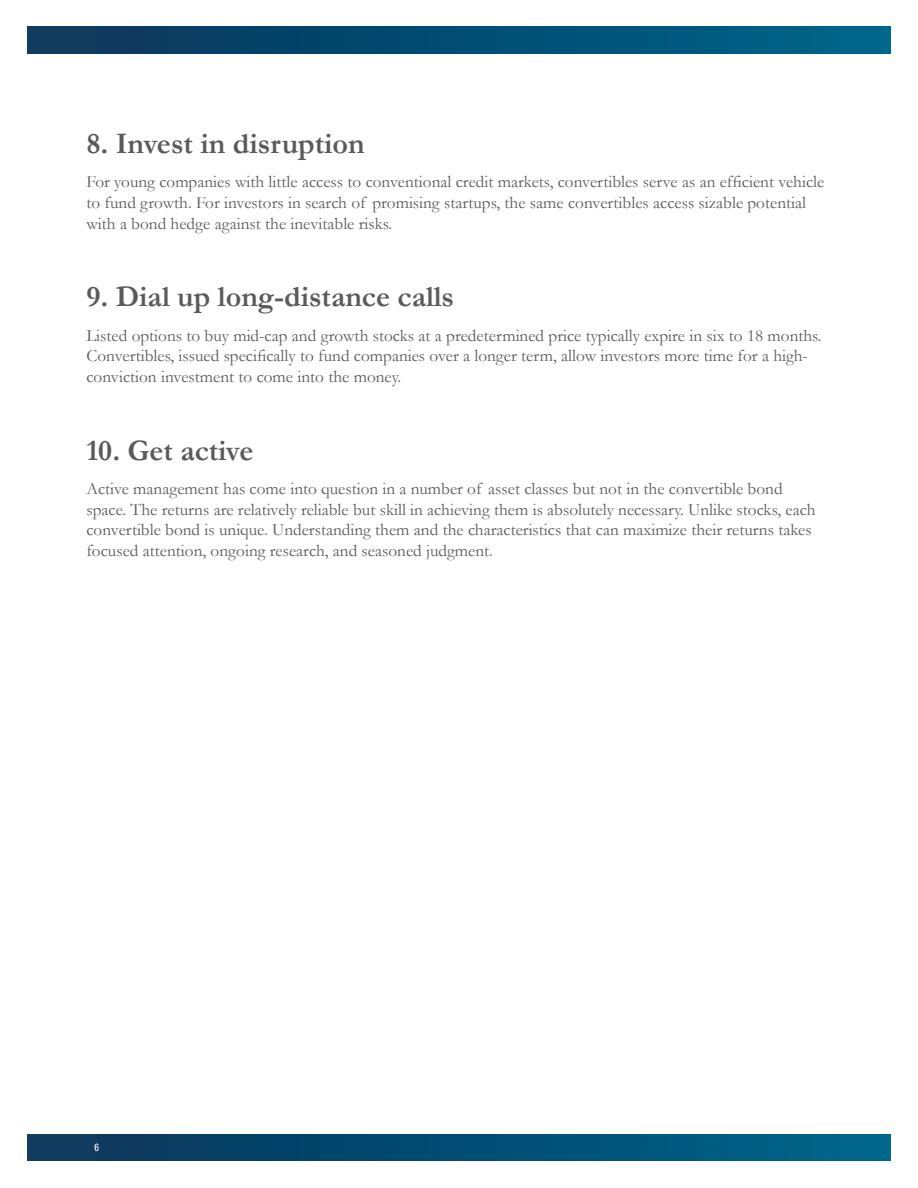
<style>
.page{position:relative;width:918px;height:1188px;background:#fff}
.page>*{position:absolute;margin:0;border:0;box-sizing:border-box;transform-origin:0 0}
.t1{font:700 30px "Garamond";color:#5a5a5c}
.t2{font:17.25px/20.7px "Garamond";color:#5a5a5c}
.t3{font:condensed 10.5px "Univers LT Std";color:#fff}
</style>
<div class="page">
<div style="left:27px;top:1134px;width:891px;height:27px;background:linear-gradient(to right,#0b365c,#00668c)"></div>
<div style="left:27px;top:27px;width:891px;height:27px;background:linear-gradient(to right,#0b365c,#00668c)"></div>
<div style="left:891px;top:0;width:27px;height:1188px;background:#fff"></div>
<h1 class="t1" style="left:86px;top:123px;width:280px">8. Invest in disruption</h1>
<p class="t2" style="left:86px;top:171px;width:739px">For young companies with little access to conventional credit markets, convertibles serve as an efficient vehicle to fund growth. For investors in search of promising startups, the same convertibles access sizable potential with a bond hedge against the inevitable risks.</p>
<h1 class="t1" style="left:86px;top:277px;width:369px">9. Dial up long-distance calls</h1>
<p class="t2" style="left:86px;top:324px;width:737px">Listed options to buy mid-cap and growth stocks at a predetermined price typically expire in six to 18 months.<br>Convertibles, issued specifically to fund companies over a longer term, allow investors more time for a high&shy;conviction investment to come into the money.</p>
<h1 class="t1" style="left:86px;top:430px;width:169px">10. Get active</h1>
<p class="t2" style="left:86px;top:478px;width:731px">Active management has come into question in a number of asset classes but not in the convertible bond space. The returns are relatively reliable but skill in achieving them is absolutely necessary. Unlike stocks, each convertible bond is unique. Understanding them and the characteristics that can maximize their returns takes focused attention, ongoing research, and seasoned judgment.</p>
<p class="t3" style="left:94px;top:1140px;width:6px">6</p>
</div>
